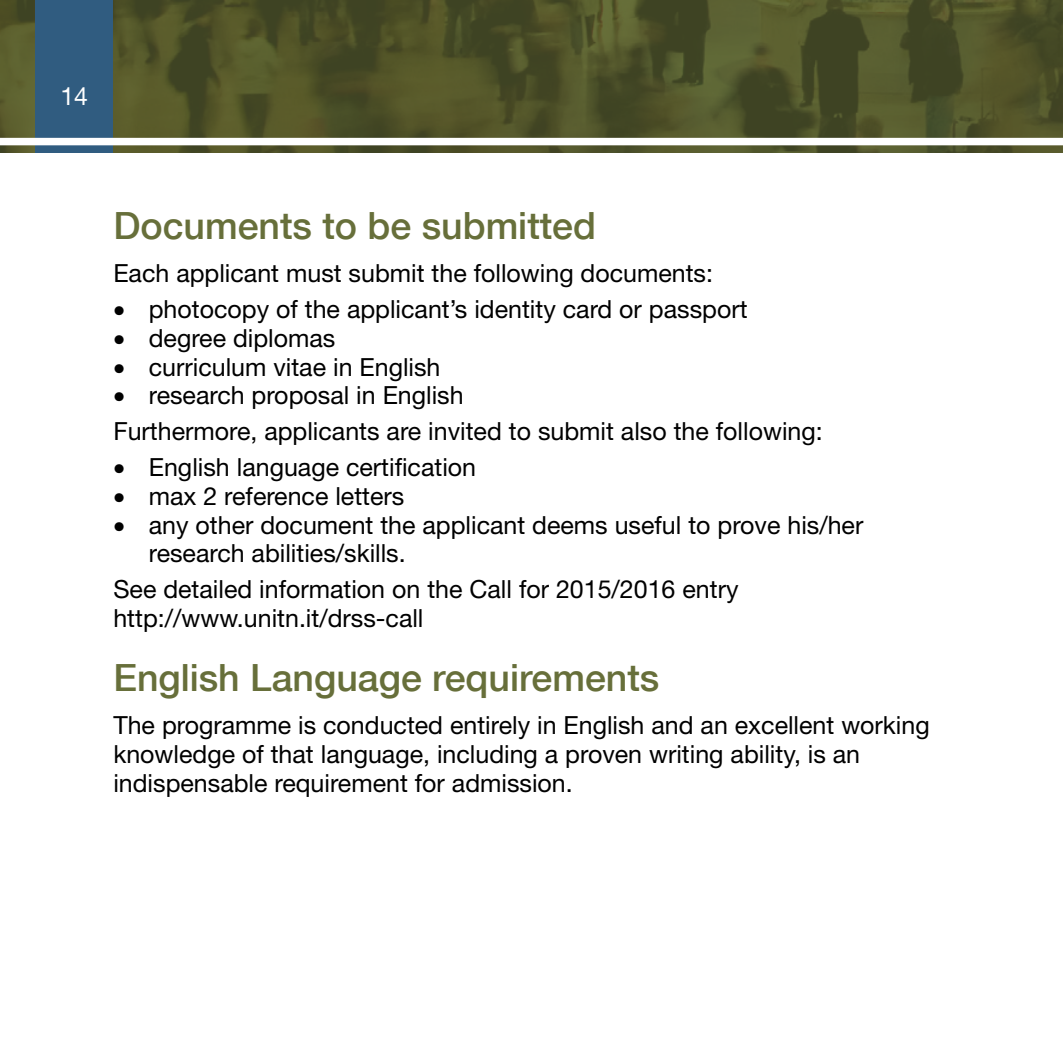
<style>
.page{position:relative;width:1063px;height:1063px;background:#fff}
.page>*{position:absolute;margin:0;border:0;box-sizing:border-box;transform-origin:0 0}
.titoletti{font:500 37.5px "Helvetica Neue";color:#676f3a}
.t1{font:25px/28.8px "Helvetica Neue";color:#000}
.t2{font:25px "Helvetica Neue";color:#fff}
</style>
<div class="page">
<img style="left:0;top:0;width:1063px;height:152px">
<div style="left:35px;top:0;width:78px;height:152px;background:#305c80"></div>
<div style="left:0;top:138px;width:1063px;height:7px;background:#fff"></div>
<p class="t2" style="left:61px;top:81px;width:29px">14</p>
<p class="titoletti" style="left:113px;top:196px;width:484px">Documents to be submitted</p>
<p class="t1" style="left:113px;top:259px;width:601px">Each applicant must submit the following documents:</p>
<p class="t1" style="left:113px;top:295px;width:636px">• photocopy of the applicant’s identity card or passport</p>
<p class="t1" style="left:113px;top:323px;width:224px">• degree diplomas</p>
<p class="t1" style="left:113px;top:352px;width:329px">• curriculum vitae in English</p>
<p class="t1" style="left:113px;top:381px;width:352px">• research proposal in English</p>
<p class="t1" style="left:113px;top:417px;width:711px">Furthermore, applicants are invited to submit also the following:</p>
<p class="t1" style="left:113px;top:453px;width:364px">• English language certification</p>
<p class="t1" style="left:113px;top:481px;width:293px">• max 2 reference letters</p>
<p class="t1" style="left:149px;top:510px;width:716px;text-indent:-35px">• any other document the applicant deems useful to prove his/her research abilities/skills.</p>
<p class="t1" style="left:113px;top:575px;width:627px">See detailed information on the Call for 2015/2016 entry http://www.unitn.it/drss-call</p>
<p class="titoletti" style="left:113px;top:648px;width:548px">English Language requirements</p>
<p class="t1" style="left:113px;top:711px;width:818px">The programme is conducted entirely in English and an excellent working knowledge of that language, including a proven writing ability, is an indispensable requirement for admission.</p>
</div>
